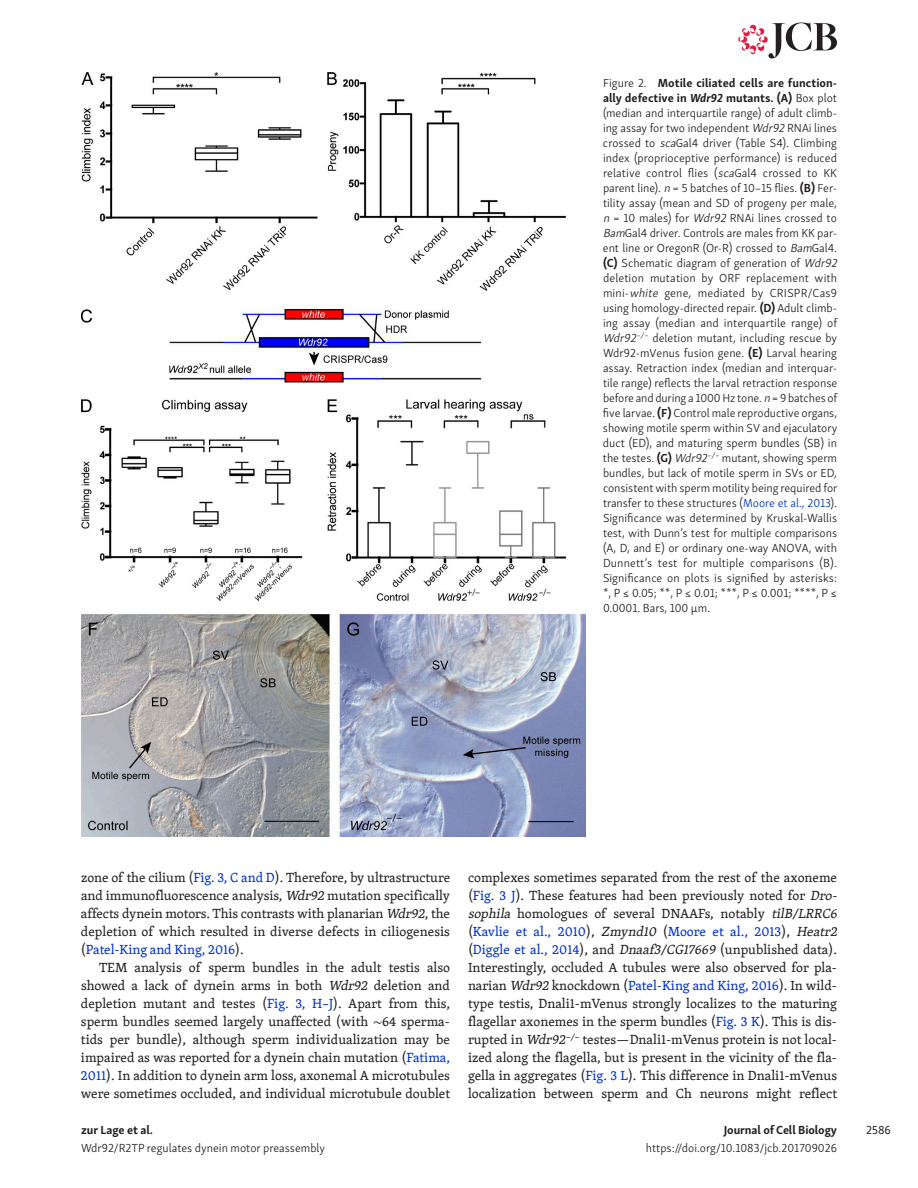
<style>
.page{position:relative;width:918px;height:1188px;background:#fff}
.page>*{position:absolute;margin:0;border:0;box-sizing:border-box;transform-origin:0 0}
.t1{font:13.5px/18px "Skolar PE";color:#231f20;text-align:justify}
.t2{font:300 12px/15px "Skolar Sans PE";color:#231f20}
.t3{font:700 12px "Skolar Sans PE";letter-spacing:-.005em;color:#231f20}
.t4{font:12px "Skolar Sans PE";color:#231f20}
.s1{font-weight:700}
.s2{font-weight:700;font-style:italic}
.s3{font-style:italic}
.s4{color:#0034c9}
.s5{font-family:"STIX"}
</style>
<div class="page">
<svg style="left:738px;top:23px;width:99px;height:35px"></svg>
<img style="left:81px;top:72px;width:504px;height:764px">
<p class="t2" style="left:603px;top:75px;width:238px">Figure 2. <span class="s1">Motile ciliated cells are function&shy;ally defective in</span> <span class="s2">Wdr92</span> <span class="s1">mutants. (A)</span> Box plot (median and interquartile range) of adult climb&shy;ing assay for two independent <span class="s3">Wdr92</span> RNAi lines crossed to <span class="s3">sca</span>Gal4 driver (Table S4). Climbing index (proprioceptive performance) is reduced relative control flies (<span class="s3">sca</span>Gal4 crossed to KK parent line). <span class="s3">n</span> = 5 batches of 10–15 flies. <span class="s1">(B)</span> Fer&shy;tility assay (mean and SD of progeny per male, <span class="s3">n</span> = 10 males) for <span class="s3">Wdr92</span> RNAi lines crossed to <span class="s3">Bam</span>Gal4 driver. Controls are males from KK par&shy;ent line or OregonR (Or-R) crossed to <span class="s3">Bam</span>Gal4. <span class="s1">(C)</span> Schematic diagram of generation of <span class="s3">Wdr92 </span>deletion mutation by ORF replacement with mini-<span class="s3">white</span> gene, mediated by CRISPR/Cas9 using homology-directed repair. <span class="s1">(D)</span> Adult climb&shy;ing assay (median and interquartile range) of <span class="s3">Wdr92</span><sup>−/−</sup> deletion mutant, including rescue by Wdr92-mVenus fusion gene. <span class="s1">(E)</span> Larval hearing assay. Retraction index (median and interquar&shy;tile range) reflects the larval retraction response before and during a 1000 Hz tone. <span class="s3">n</span> = 9 batches of five larvae. <span class="s1">(F)</span> Control male reproductive organs, showing motile sperm within SV and ejaculatory duct (ED), and maturing sperm bundles (SB) in the testes. <span class="s1">(G)</span> <span class="s3">Wdr92</span><sup>−/−</sup> mutant, showing sperm bundles, but lack of motile sperm in SVs or ED, consistent with sperm motility being required for transfer to these structures (<span class="s4">Moore et al., 2013</span>).<br>Significance was determined by Kruskal-Wallis test, with Dunn’s test for multiple comparisons (A, D, and E) or ordinary one-way ANOVA, with Dunnett’s test for multiple comparisons (B).<br>Significance on plots is signified by asterisks: *, P ≤ 0.05; **, P ≤ 0.01; ***, P ≤ 0.001; ****, P ≤ 0.0001. Bars, 100 µm.</p>
<p class="t1" style="left:81px;top:868px;width:371px">zone of the cilium (<span class="s4">Fig. 3, C and D</span>). Therefore, by ultrastructure and immunofluorescence analysis, <span class="s3">Wdr92</span> mutation specifically affects dynein motors. This contrasts with planarian <span class="s3">Wdr92</span>, the depletion of which resulted in diverse defects in ciliogenesis (<span class="s4">Patel-King and King, 2016</span>).</p>
<p class="t1" style="left:81px;top:958px;width:371px;text-indent:18px">TEM analysis of sperm bundles in the adult testis also showed a lack of dynein arms in both <span class="s3">Wdr92</span> deletion and depletion mutant and testes (<span class="s4">Fig. 3, H–J</span>). Apart from this, sperm bundles seemed largely unaffected (with <span class="s5">∼</span>64 sperma&shy;tids per bundle), although sperm individualization may be impaired as was reported for a dynein chain mutation (<span class="s4">Fatima, 2011</span>). In addition to dynein arm loss, axonemal A microtubules were sometimes occluded, and individual microtubule doublet</p>
<p class="t3" style="left:81px;top:1120px;width:74px">zur Lage et al.</p>
<p class="t2" style="left:81px;top:1140px;width:246px">Wdr92/R2TP regulates dynein motor preassembly</p>
<p class="t1" style="left:468px;top:868px;width:374px;text-align:left">complexes sometimes separated from the rest of the axoneme (<span class="s4">Fig. 3 J</span>). These features had been previously noted for <span class="s3">Dro&shy;sophila</span> homologues of several DNAAFs, notably <span class="s3">tilB/LRRC6 </span>(<span class="s4">Kavlie et al., 2010</span>), <span class="s3">Zmynd10</span> (<span class="s4">Moore et al., 2013</span>), <span class="s3">Heatr2 </span>(<span class="s4">Diggle et al., 2014</span>), and <span class="s3">Dnaaf3/CG17669</span> (unpublished data).<br>Interestingly, occluded A tubules were also observed for pla&shy;narian <span class="s3">Wdr92</span> knockdown (<span class="s4">Patel-King and King, 2016</span>). In wild&shy;type testis, Dnali1-mVenus strongly localizes to the maturing flagellar axonemes in the sperm bundles (<span class="s4">Fig. 3 K</span>). This is dis&shy;rupted in <span class="s3">Wdr92</span><sup>−/−</sup> testes—Dnali1-mVenus protein is not local&shy;ized along the flagella, but is present in the vicinity of the fla&shy;gella in aggregates (<span class="s4">Fig. 3 L</span>). This difference in Dnali1-mVenus localization between sperm and Ch neurons might reflect</p>
<p class="t3" style="left:724px;top:1120px;width:115px">Journal of Cell Biology</p>
<p class="t2" style="left:646px;top:1140px;width:193px">https://doi.org/10.1083/jcb.201709026</p>
<p class="t4" style="left:866px;top:1121px;width:26px">2586</p>
</div>
